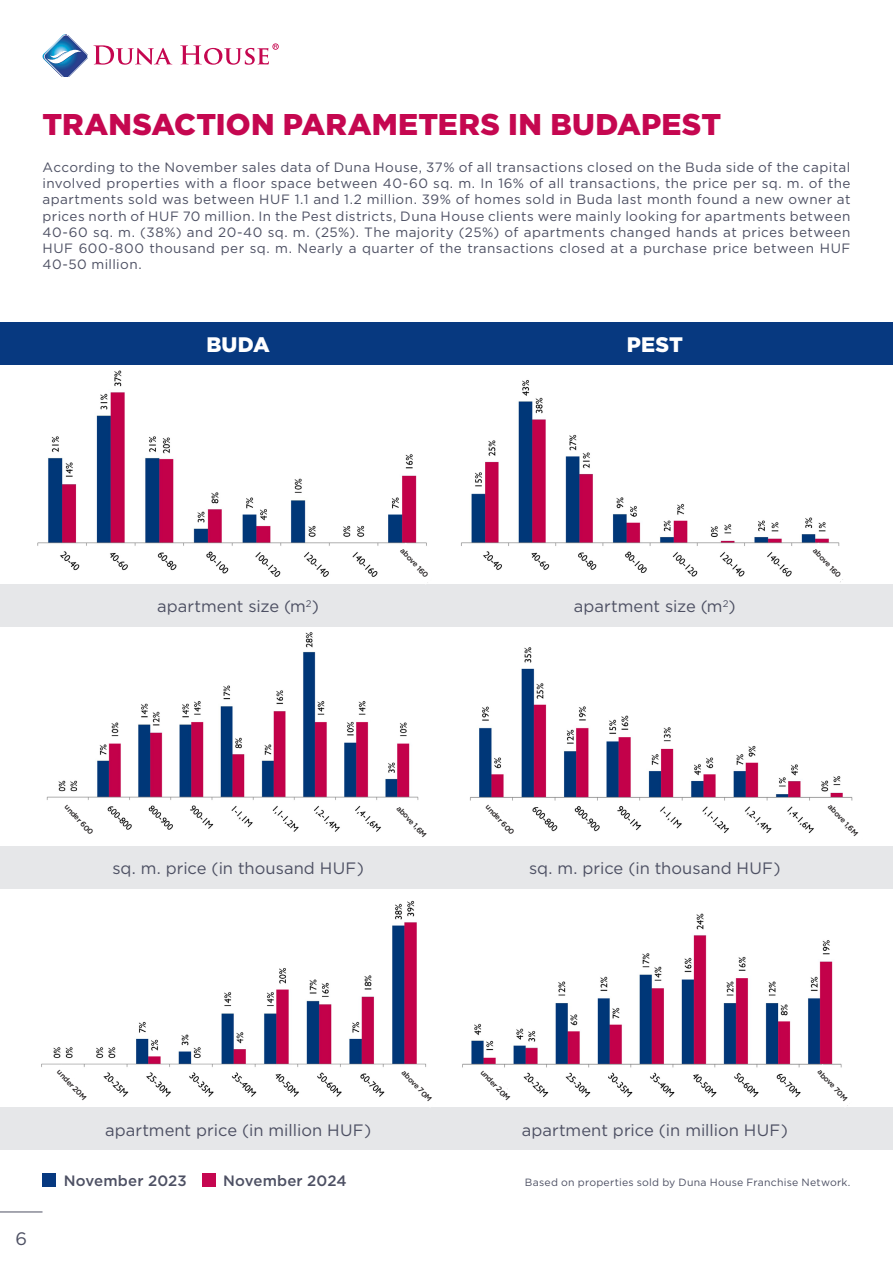
<style>
.page{position:relative;width:893px;height:1263px;background:#fff}
.page>*{position:absolute;margin:0;border:0;box-sizing:border-box;transform-origin:0 0}
.t1{font:900 30px "Gotham";letter-spacing:.005em;color:#c50750}
.t2{font:900 21px "Gotham";letter-spacing:.01em;color:#fff}
.t3{font:18px "Gotham";color:#4d5063}
.t4{font:16.5px "Gotham";letter-spacing:.005em;color:#4d5063}
.t5{font:500 15px "Gotham";letter-spacing:.01em;color:#4d5063}
.t6{font:13.5px/16.2px "Gotham";letter-spacing:.03em;color:#4d5063;text-align:justify}
.t7{font:10.5px "Gotham";letter-spacing:.02em;color:#4d5063}
.t8{font:500 9px "Gotham";color:#231f20}
.t9{font:500 7.5px "Gotham";color:#231f20}
</style>
<div class="page">
<hr style="left:0;top:1211px;width:43px;height:1px;background:#4d5063">
<svg style="left:42px;top:34px;width:130px;height:43px"></svg>
<svg style="left:180px;top:43px;width:99px;height:22px"></svg>
<img style="left:37px;top:370px;width:390px;height:207px">
<img style="left:461px;top:380px;width:378px;height:197px">
<img style="left:46px;top:632px;width:373px;height:200px">
<img style="left:470px;top:647px;width:383px;height:187px">
<img style="left:32px;top:900px;width:410px;height:208px">
<img style="left:451px;top:913px;width:413px;height:195px">
<div style="left:43px;top:1172px;width:13px;height:14px;background:#073980"></div>
<div style="left:202px;top:1172px;width:14px;height:14px;background:#c50750"></div>
<div style="left:0;top:323px;width:893px;height:42px;background:#073980"></div>
<div style="left:0;top:584px;width:893px;height:43px;background:#e6e7e9"></div>
<div style="left:0;top:846px;width:893px;height:42px;background:#e6e7e9"></div>
<div style="left:0;top:1108px;width:893px;height:42px;background:#e6e7e9"></div>
<svg style="left:396px;top:543px;width:32px;height:40px"></svg>
<svg style="left:808px;top:543px;width:35px;height:39px"></svg>
<svg style="left:392px;top:800px;width:27px;height:32px"></svg>
<svg style="left:60px;top:799px;width:40px;height:33px"></svg>
<svg style="left:823px;top:799px;width:30px;height:35px"></svg>
<svg style="left:481px;top:799px;width:39px;height:35px"></svg>
<svg style="left:398px;top:1065px;width:40px;height:43px"></svg>
<svg style="left:53px;top:1065px;width:40px;height:42px"></svg>
<svg style="left:813px;top:1064px;width:42px;height:44px"></svg>
<svg style="left:477px;top:1065px;width:38px;height:40px"></svg>
<p class="t1" style="left:43px;top:103px;width:680px">TRANSACTION PARAMETERS IN BUDAPEST</p>
<p class="t6" style="left:43px;top:159px;width:809px">According to the November sales data of Duna House, 37% of all transactions closed on the Buda side of the capital involved properties with a floor space between 40-60 sq. m. In 16% of all transactions, the price per sq. m. of the apartments sold was between HUF 1.1 and 1.2 million. 39% of homes sold in Buda last month found a new owner at prices north of HUF 70 million. In the Pest districts, Duna House clients were mainly looking for apartments between 40-60 sq. m. (38%) and 20-40 sq. m. (25%). The majority (25%) of apartments changed hands at prices between HUF 600-800 thousand per sq. m. Nearly a quarter of the transactions closed at a purchase price between HUF 40-50 million.</p>
<p class="t2" style="left:206px;top:330px;width:65px">BUDA</p>
<p class="t2" style="left:627px;top:330px;width:58px">PEST</p>
<p class="t9" style="left:405px;top:546px;width:38px;rotate:47deg">above 160</p>
<p class="t9" style="left:818px;top:546px;width:38px;rotate:47deg">above 160</p>
<p class="t4" style="left:157px;top:596px;width:163px">apartment size (m<sup>2</sup>)</p>
<p class="t4" style="left:574px;top:596px;width:163px">apartment size (m<sup>2</sup>)</p>
<p class="t9" style="left:70px;top:802px;width:40px;rotate:47deg">under 600</p>
<p class="t9" style="left:402px;top:803px;width:41px;rotate:47deg">above 1,6M</p>
<p class="t9" style="left:491px;top:802px;width:40px;rotate:47deg">under 600</p>
<p class="t9" style="left:833px;top:802px;width:41px;rotate:47deg">above 1,6M</p>
<p class="t4" style="left:112px;top:857px;width:253px">sq. m. price (in thousand HUF)</p>
<p class="t4" style="left:529px;top:857px;width:253px">sq. m. price (in thousand HUF)</p>
<h3 class="t3" style="left:15px;top:1227px;width:13px">6</h3>
<p class="t9" style="left:62px;top:1067px;width:41px;rotate:47deg">under 20M</p>
<p class="t9" style="left:407px;top:1068px;width:41px;rotate:47deg">above 70M</p>
<p class="t9" style="left:486px;top:1067px;width:41px;rotate:47deg">under 20M</p>
<p class="t9" style="left:823px;top:1067px;width:41px;rotate:47deg">above 70M</p>
<p class="t8" style="left:499px;top:1076px;width:22px;rotate:47deg">alatt</p>
<p class="t4" style="left:105px;top:1119px;width:268px">apartment price (in million HUF)</p>
<p class="t4" style="left:522px;top:1119px;width:268px">apartment price (in million HUF)</p>
<p class="t5" style="left:64px;top:1171px;width:124px">November 2023</p>
<p class="t5" style="left:223px;top:1171px;width:125px">November 2024</p>
<p class="t7" style="left:525px;top:1176px;width:327px">Based on properties sold by Duna House Franchise Network.</p>
</div>
